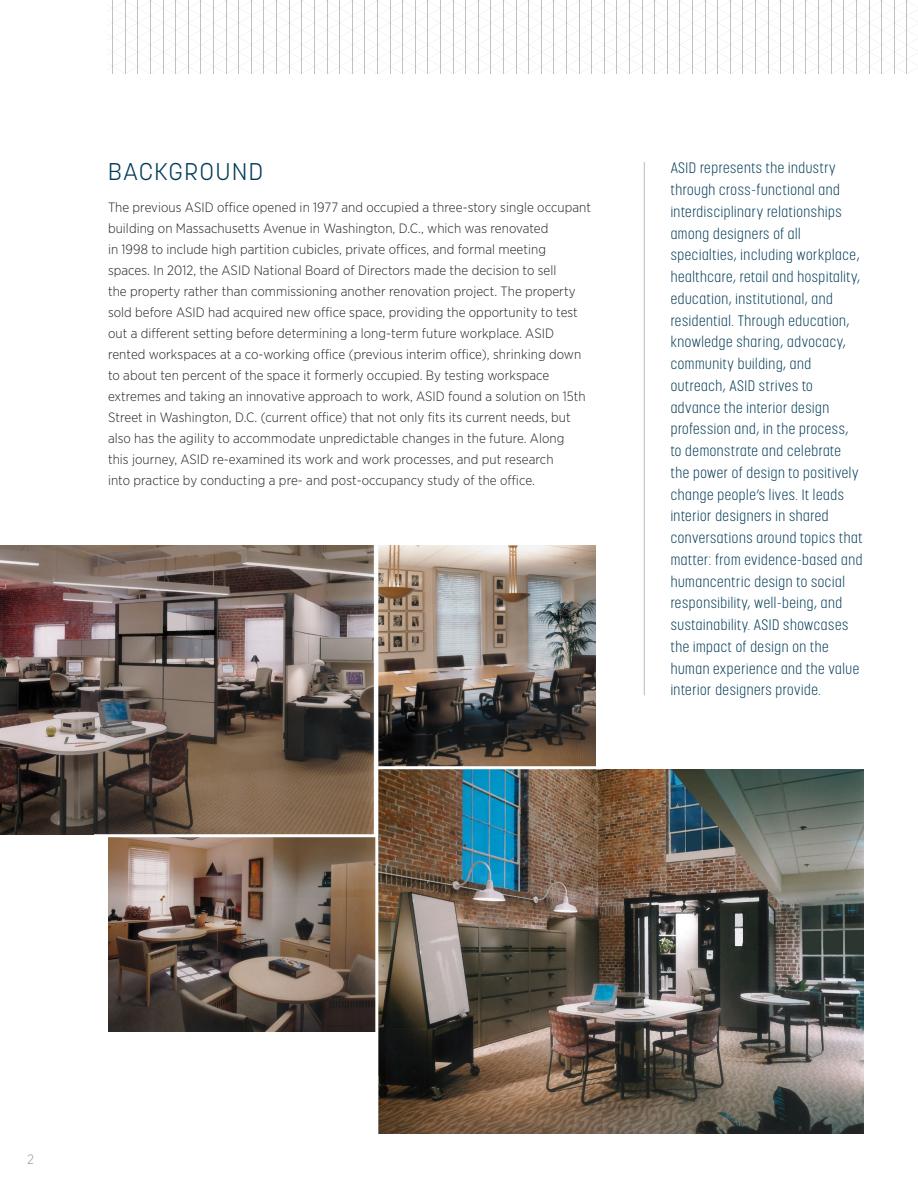
<style>
.page{position:relative;width:918px;height:1188px;background:#fff}
.page>*{position:absolute;margin:0;border:0;box-sizing:border-box;transform-origin:0 0}
.A_Head___Korolev_Med{font:300 24px "Korolev";letter-spacing:.075em;color:#003b57}
.Body___Gotham_Narrow{font:300 15px/21.8px "Korolev Condensed";letter-spacing:.04em;color:#003b57}
.Body___Gotham_Narrow-2{font:300 13.5px/21px "Gotham Narrow";letter-spacing:.005em;color:#231f20}
.t1{font:300 13.5px "Gotham Narrow";color:#939598}
</style>
<div class="page">
<hr style="left:644px;top:162px;width:1px;height:533px;background:#c7c8ca">
<img style="left:378px;top:545px;width:218px;height:221px">
<img style="left:378px;top:769px;width:486px;height:365px">
<img style="left:108px;top:837px;width:267px;height:195px">
<img style="left:0;top:545px;width:374px;height:289px">
<svg style="left:107px;top:0;width:811px;height:74px"></svg>
<p class="A_Head___Korolev_Med" style="left:108px;top:156px;width:157px">BACKGROUND</p>
<p class="Body___Gotham_Narrow-2" style="left:108px;top:196px;width:485px">The previous ASID office opened in 1977 and occupied a three-story single occupant building on Massachusetts Avenue in Washington, D.C., which was renovated<br>in 1998 to include high partition cubicles, private offices, and formal meeting spaces. In 2012, the ASID National Board of Directors made the decision to sell<br>the property rather than commissioning another renovation project. The property sold before ASID had acquired new office space, providing the opportunity to test out a different setting before determining a long-term future workplace. ASID rented workspaces at a co-working office (previous interim office), shrinking down to about ten percent of the space it formerly occupied. By testing workspace extremes and taking an innovative approach to work, ASID found a solution on 15th Street in Washington, D.C. (current office) that not only fits its current needs, but also has the agility to accommodate unpredictable changes in the future. Along<br>this journey, ASID re-examined its work and work processes, and put research<br>into practice by conducting a pre- and post-occupancy study of the office.</p>
<p class="Body___Gotham_Narrow" style="left:671px;top:157px;width:193px">ASID represents the industry through cross-functional and interdisciplinary relationships among designers of all specialties, including workplace, healthcare, retail and hospitality, education, institutional, and residential. Through education, knowledge sharing, advocacy, community building, and outreach, ASID strives to advance the interior design profession and, in the process, to demonstrate and celebrate the power of design to positively change people’s lives. It leads interior designers in shared conversations around topics that matter: from evidence-based and humancentric design to social responsibility, well-being, and sustainability. ASID showcases the impact of design on the human experience and the value interior designers provide.</p>
<p class="t1" style="left:27px;top:1151px;width:8px">2</p>
</div>
